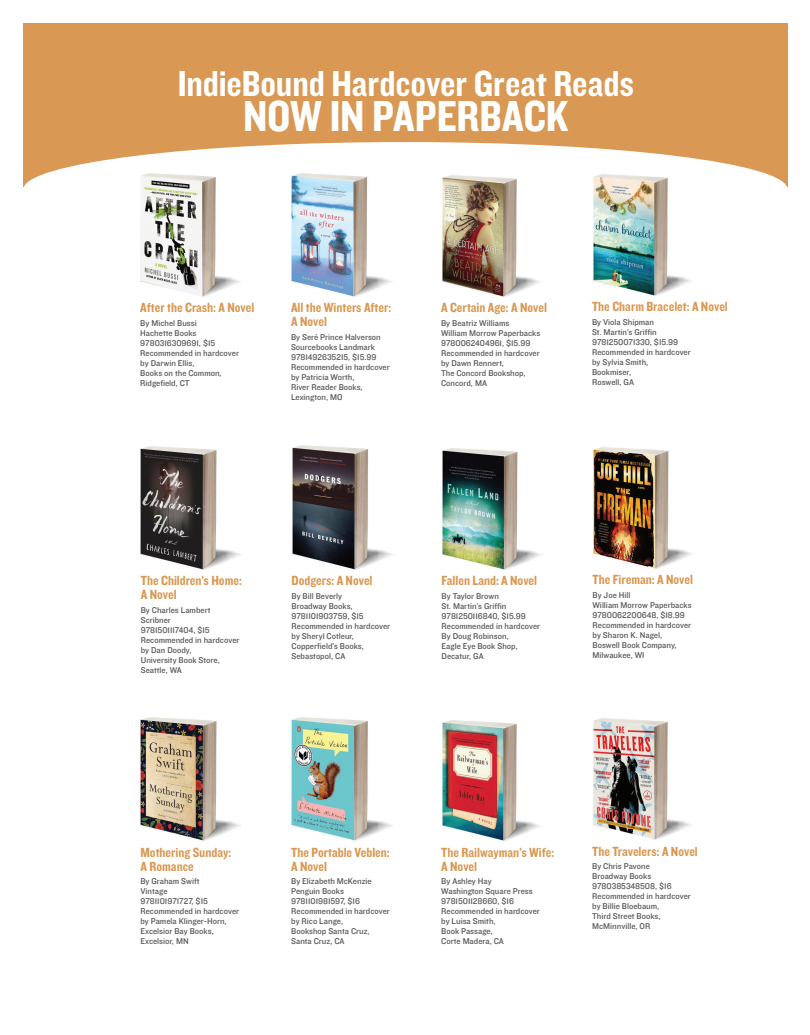
<style>
.page{position:relative;width:810px;height:1035px;background:#fff}
.page>*{position:absolute;margin:0;border:0;box-sizing:border-box;transform-origin:0 0}
.t1{font:45px "Knockout 50 Welterweight";letter-spacing:-.005em;color:#fff}
.t2{font:37.5px "Knockout 50 Welterweight";letter-spacing:-.005em;color:#fff}
.NIP_Title{font:13.75px/13.8px "Knockout 50 Welterweight";color:#d99853}
.NIP_Text{font:8.75px "Knockout 31 Junior Middlewt";color:#57585a}
</style>
<div class="page">
<div style="left:23px;top:23px;width:765px;height:163px;background:#d99853"></div>
<div style="left:23px;top:142px;width:765px;height:94px;background:#fff;border-radius:50%"></div>
<img style="left:140px;top:173px;width:101px;height:124px">
<img style="left:291px;top:173px;width:101px;height:124px">
<img style="left:442px;top:175px;width:99px;height:122px">
<img style="left:593px;top:174px;width:99px;height:122px">
<img style="left:140px;top:446px;width:101px;height:124px">
<img style="left:292px;top:445px;width:101px;height:125px">
<img style="left:442px;top:448px;width:100px;height:122px">
<img style="left:593px;top:447px;width:100px;height:122px">
<img style="left:140px;top:717px;width:101px;height:124px">
<img style="left:291px;top:717px;width:102px;height:124px">
<img style="left:442px;top:720px;width:99px;height:121px">
<img style="left:593px;top:718px;width:99px;height:122px">
<p class="t2" style="left:178px;top:58px;width:458px">IndieBound Hardcover Great Reads</p>
<p class="t1" style="left:243px;top:86px;width:327px">NOW IN PAPERBACK</p>
<p class="NIP_Title" style="left:140px;top:301px;width:116px">After the Crash: A Novel</p>
<p class="NIP_Text" style="left:140px;top:317px;width:58px">By Michel Bussi</p>
<p class="NIP_Text" style="left:140px;top:327px;width:58px">Hachette Books</p>
<p class="NIP_Text" style="left:140px;top:337px;width:76px">9780316309691, $15</p>
<p class="NIP_Text" style="left:140px;top:347px;width:100px">Recommended in hardcover</p>
<p class="NIP_Text" style="left:140px;top:357px;width:56px">by Darwin Ellis,</p>
<p class="NIP_Text" style="left:140px;top:367px;width:83px">Books on the Common,</p>
<p class="NIP_Text" style="left:140px;top:377px;width:51px">Ridgefield, CT</p>
<p class="NIP_Title" style="left:291px;top:301px;width:102px">All the Winters After:<br>A Novel</p>
<p class="NIP_Text" style="left:291px;top:331px;width:91px">By Seré Prince Halverson</p>
<p class="NIP_Text" style="left:291px;top:341px;width:85px">Sourcebooks Landmark</p>
<p class="NIP_Text" style="left:291px;top:351px;width:87px">9781492635215, $15.99</p>
<p class="NIP_Text" style="left:291px;top:361px;width:100px">Recommended in hardcover</p>
<p class="NIP_Text" style="left:291px;top:371px;width:65px">by Patricia Worth,</p>
<p class="NIP_Text" style="left:291px;top:381px;width:73px">River Reader Books,</p>
<p class="NIP_Text" style="left:291px;top:391px;width:53px">Lexington, MO</p>
<p class="NIP_Title" style="left:441px;top:301px;width:107px">A Certain Age: A Novel</p>
<p class="NIP_Text" style="left:441px;top:317px;width:70px">By Beatriz Williams</p>
<p class="NIP_Text" style="left:441px;top:327px;width:101px">William Morrow Paperbacks</p>
<p class="NIP_Text" style="left:441px;top:337px;width:91px">9780062404961, $15.99</p>
<p class="NIP_Text" style="left:441px;top:347px;width:100px">Recommended in hardcover</p>
<p class="NIP_Text" style="left:441px;top:357px;width:64px">by Dawn Rennert,</p>
<p class="NIP_Text" style="left:441px;top:367px;width:86px">The Concord Bookshop,</p>
<p class="NIP_Text" style="left:441px;top:377px;width:47px">Concord, MA</p>
<p class="NIP_Title" style="left:592px;top:299px;width:137px">The Charm Bracelet: A Novel</p>
<p class="NIP_Text" style="left:592px;top:316px;width:64px">By Viola Shipman</p>
<p class="NIP_Text" style="left:592px;top:326px;width:66px">St. Martin’s Griffin</p>
<p class="NIP_Text" style="left:592px;top:336px;width:88px">9781250071330, $15.99</p>
<p class="NIP_Text" style="left:592px;top:346px;width:100px">Recommended in hardcover</p>
<p class="NIP_Text" style="left:592px;top:356px;width:58px">by Sylvia Smith,</p>
<p class="NIP_Text" style="left:592px;top:366px;width:41px">Bookmiser,</p>
<p class="NIP_Text" style="left:592px;top:376px;width:43px">Roswell, GA</p>
<p class="NIP_Title" style="left:141px;top:573px;width:103px">The Children’s Home:<br>A Novel</p>
<p class="NIP_Text" style="left:141px;top:604px;width:71px">By Charles Lambert</p>
<p class="NIP_Text" style="left:141px;top:614px;width:32px">Scribner</p>
<p class="NIP_Text" style="left:141px;top:624px;width:70px">9781501117404, $15</p>
<p class="NIP_Text" style="left:141px;top:634px;width:100px">Recommended in hardcover</p>
<p class="NIP_Text" style="left:141px;top:644px;width:52px">by Dan Doody,</p>
<p class="NIP_Text" style="left:141px;top:654px;width:81px">University Book Store,</p>
<p class="NIP_Text" style="left:141px;top:664px;width:43px">Seattle, WA</p>
<p class="NIP_Title" style="left:292px;top:573px;width:83px">Dodgers: A Novel</p>
<p class="NIP_Text" style="left:292px;top:590px;width:52px">By Bill Beverly</p>
<p class="NIP_Text" style="left:292px;top:600px;width:63px">Broadway Books,</p>
<p class="NIP_Text" style="left:292px;top:610px;width:74px">9781101903759, $15</p>
<p class="NIP_Text" style="left:292px;top:620px;width:100px">Recommended in hardcover</p>
<p class="NIP_Text" style="left:292px;top:630px;width:64px">by Sheryl Cotleur,</p>
<p class="NIP_Text" style="left:292px;top:640px;width:74px">Copperfield’s Books,</p>
<p class="NIP_Text" style="left:292px;top:650px;width:55px">Sebastopol, CA</p>
<p class="NIP_Title" style="left:442px;top:573px;width:97px">Fallen Land: A Novel</p>
<p class="NIP_Text" style="left:442px;top:590px;width:59px">By Taylor Brown</p>
<p class="NIP_Text" style="left:442px;top:600px;width:66px">St. Martin’s Griffin</p>
<p class="NIP_Text" style="left:442px;top:610px;width:86px">9781250116840, $15.99</p>
<p class="NIP_Text" style="left:442px;top:620px;width:100px">Recommended in hardcover</p>
<p class="NIP_Text" style="left:442px;top:630px;width:69px">By Doug Robinson,</p>
<p class="NIP_Text" style="left:442px;top:640px;width:78px">Eagle Eye Book Shop,</p>
<p class="NIP_Text" style="left:442px;top:650px;width:44px">Decatur, GA</p>
<p class="NIP_Title" style="left:593px;top:572px;width:102px">The Fireman: A Novel</p>
<p class="NIP_Text" style="left:593px;top:589px;width:39px">By Joe Hill</p>
<p class="NIP_Text" style="left:593px;top:599px;width:101px">William Morrow Paperbacks</p>
<p class="NIP_Text" style="left:593px;top:609px;width:94px">9780062200648, $18.99</p>
<p class="NIP_Text" style="left:593px;top:619px;width:100px">Recommended in hardcover</p>
<p class="NIP_Text" style="left:593px;top:629px;width:71px">by Sharon K. Nagel,</p>
<p class="NIP_Text" style="left:593px;top:639px;width:86px">Boswell Book Company,</p>
<p class="NIP_Text" style="left:593px;top:649px;width:53px">Milwaukee, WI</p>
<p class="NIP_Title" style="left:140px;top:845px;width:92px">Mothering Sunday:<br>A Romance</p>
<p class="NIP_Text" style="left:140px;top:875px;width:61px">By Graham Swift</p>
<p class="NIP_Text" style="left:140px;top:885px;width:29px">Vintage</p>
<p class="NIP_Text" style="left:140px;top:895px;width:69px">9781101971727, $15</p>
<p class="NIP_Text" style="left:140px;top:905px;width:100px">Recommended in hardcover</p>
<p class="NIP_Text" style="left:140px;top:915px;width:88px">by Pamela Klinger-Horn,</p>
<p class="NIP_Text" style="left:140px;top:925px;width:75px">Excelsior Bay Books,</p>
<p class="NIP_Text" style="left:140px;top:935px;width:50px">Excelsior, MN</p>
<p class="NIP_Title" style="left:291px;top:845px;width:100px">The Portable Veblen:<br>A Novel</p>
<p class="NIP_Text" style="left:291px;top:875px;width:82px">By Elizabeth McKenzie</p>
<p class="NIP_Text" style="left:291px;top:885px;width:54px">Penguin Books</p>
<p class="NIP_Text" style="left:291px;top:895px;width:70px">9781101981597, $16</p>
<p class="NIP_Text" style="left:291px;top:905px;width:100px">Recommended in hardcover</p>
<p class="NIP_Text" style="left:291px;top:915px;width:53px">by Rico Lange,</p>
<p class="NIP_Text" style="left:291px;top:925px;width:80px">Bookshop Santa Cruz,</p>
<p class="NIP_Text" style="left:291px;top:935px;width:55px">Santa Cruz, CA</p>
<p class="NIP_Title" style="left:441px;top:845px;width:114px">The Railwayman’s Wife:<br>A Novel</p>
<p class="NIP_Text" style="left:441px;top:875px;width:52px">By Ashley Hay</p>
<p class="NIP_Text" style="left:441px;top:885px;width:93px">Washington Square Press</p>
<p class="NIP_Text" style="left:441px;top:895px;width:74px">9781501128660, $16</p>
<p class="NIP_Text" style="left:441px;top:905px;width:100px">Recommended in hardcover</p>
<p class="NIP_Text" style="left:441px;top:915px;width:56px">by Luisa Smith,</p>
<p class="NIP_Text" style="left:441px;top:925px;width:53px">Book Passage,</p>
<p class="NIP_Text" style="left:441px;top:935px;width:64px">Corte Madera, CA</p>
<p class="NIP_Title" style="left:592px;top:844px;width:107px">The Travelers: A Novel</p>
<p class="NIP_Text" style="left:592px;top:860px;width:59px">By Chris Pavone</p>
<p class="NIP_Text" style="left:592px;top:870px;width:61px">Broadway Books</p>
<p class="NIP_Text" style="left:592px;top:880px;width:81px">9780385348508, $16</p>
<p class="NIP_Text" style="left:592px;top:890px;width:100px">Recommended in hardcover</p>
<p class="NIP_Text" style="left:592px;top:900px;width:69px">by Billie Bloebaum,</p>
<p class="NIP_Text" style="left:592px;top:910px;width:70px">Third Street Books,</p>
<p class="NIP_Text" style="left:592px;top:920px;width:60px">McMinnville, OR</p>
</div>
